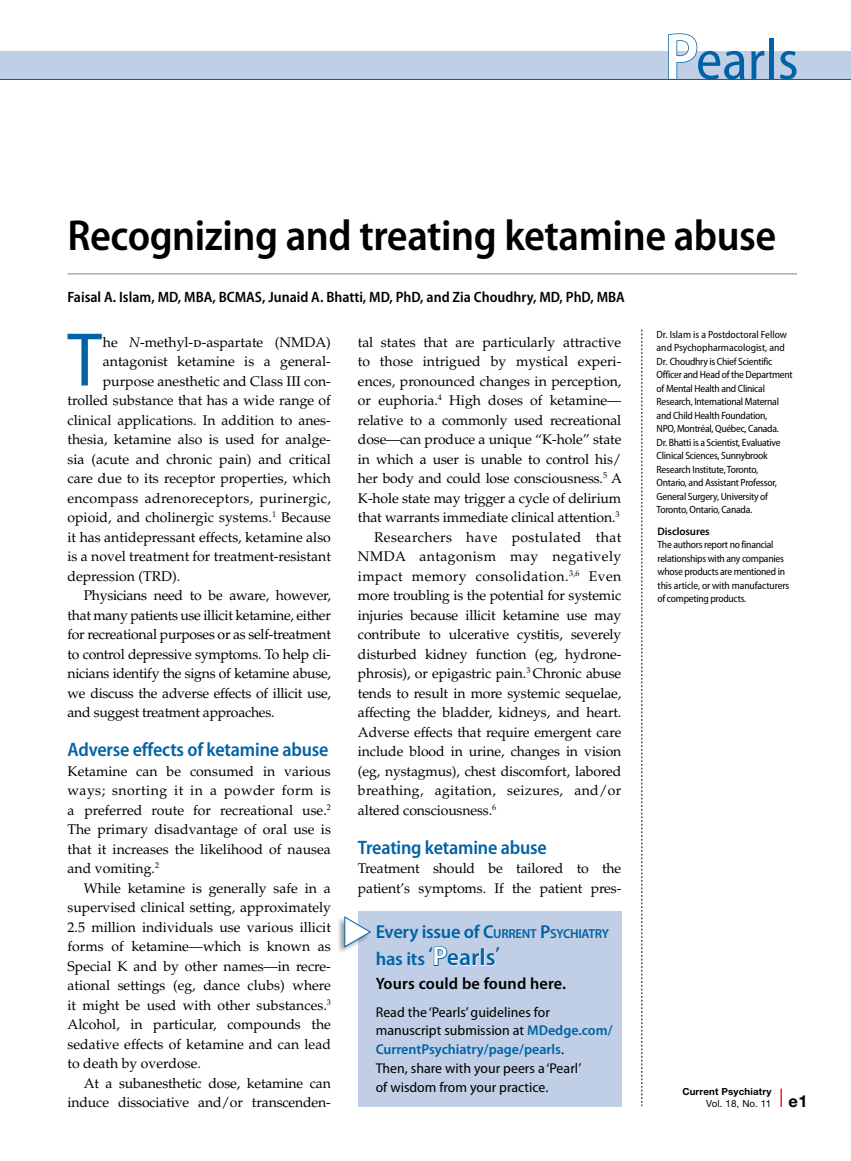
<style>
.page{position:relative;width:851px;height:1161px;background:#fff}
.page>*{position:absolute;margin:0;border:0;box-sizing:border-box;transform-origin:0 0}
.body_dropcap{font:semi-condensed 76.8px "Myriad Pro";color:#0063a5}
.t1{font:semi-condensed 57px "Myriad Pro";color:#0063a5}
.t2{font:600 semi-condensed 43.5px "Myriad Pro";letter-spacing:-.01em;color:#000}
.sub2{font:600 semi-condensed 19.5px "Myriad Pro";letter-spacing:-.01em;color:#0063a5}
.t3{font:600 semi-condensed 18.75px "Myriad Pro";letter-spacing:-.01em;color:#0063a5;scale:1.06 1}
.t4{font:600 semi-condensed 16.5px "Myriad Pro";letter-spacing:.01em;color:#000;scale:1.06 1}
.t5{font:700 16.5px "Helvetica Neue LT Std";color:#000}
.bbody_byline{font:600 semi-condensed 15px "Myriad Pro";color:#000}
.t6{font:semi-condensed 14.25px/18.8px "Myriad Pro";color:#000;scale:1.06 1}
.body_indent{font:14.1px/19.5px "Palatino LT Std";letter-spacing:-.01em;color:#000;text-align:justify}
.body_dropcap-2{font:14.1px "Palatino LT Std";color:#000}
.body{font:14.1px/19.5px "Palatino LT Std";letter-spacing:-.01em;color:#000;text-align:justify}
.body_dropcap-3{font:14.1px "Palatino LT Std";letter-spacing:.02em;color:#000}
.t7{font:600 semi-condensed 13.2px "Myriad Pro";letter-spacing:-.02em;color:#0063a5;scale:1.06 1}
.bbody_disclosure{font:600 10.8px "Myriad Pro";letter-spacing:-.01em;color:#000}
.body_af{font:semi-condensed 10.5px/13.5px "Myriad Pro";letter-spacing:-.025em;color:#000}
.disclosure{font:semi-condensed 10.5px/13.5px "Myriad Pro";letter-spacing:-.025em;color:#000}
.t8{font:700 9.75px "Helvetica Neue LT Std";letter-spacing:.015em;color:#000}
.t9{font:9.75px "Helvetica Neue LT Std";letter-spacing:.015em;color:#000}
.s1{font-weight:600;font-size:66px;color:#fff}
.s2{font-style:italic}
.s3{font-size:18.75px}
.s4{font-size:27px;color:#fff}
.s5{font-size:24px}
.s6{font-weight:600;color:#0063a5}
</style>
<div class="page">
<svg style="left:641px;top:330px;width:1px;height:776px"></svg>
<hr style="left:68px;top:274px;width:728px;height:1px;background:#808285">
<svg style="left:780px;top:1089px;width:1px;height:18px"></svg>
<div style="left:0;top:51px;width:850px;height:28px;background:#c0cfe6"></div>
<svg style="left:668px;top:33px;width:30px;height:46px"></svg>
<hr style="left:0;top:79px;width:850px;height:1px;background:#0063a5">
<div style="left:358px;top:911px;width:263px;height:195px;background:#c0cfe6"></div>
<svg style="left:433px;top:946px;width:47px;height:20px"></svg>
<div style="left:481px;top:948px;width:3px;height:17px;border:1px solid #fff"></div>
<svg style="left:486px;top:953px;width:9px;height:13px"></svg>
<div style="left:336px;top:915px;width:36px;height:40px;background:#000;opacity:.4"></div>
<svg style="left:344px;top:916px;width:27px;height:32px"></svg>
<h2 class="t1" style="left:664px;top:25px;width:136px"><span class="s1">P</span>earls</h2>
<p class="t2" style="left:68px;top:208px;width:710px">Recognizing and treating ketamine abuse</p>
<p class="bbody_byline" style="left:68px;top:287px;width:559px">Faisal A. Islam, MD, MBA, BCMAS, Junaid A. Bhatti, MD, PhD, and Zia Choudhry, MD, PhD, MBA</p>
<p class="body_af" style="left:656px;top:327px;width:138px">Dr. Islam is a Postdoctoral Fellow and Psychopharmacologist, and<br>Dr. Choudhry is Chief Scientific<br>Officer and Head of the Department of Mental Health and Clinical<br>Research, International Maternal and Child Health Foundation,<br>NPO, Montréal, Québec, Canada.<br>Dr. Bhatti is a Scientist, Evaluative<br>Clinical Sciences, Sunnybrook<br>Research Institute, Toronto,<br>Ontario, and Assistant Professor,<br>General Surgery, University of<br>Toronto, Ontario, Canada.</p>
<p class="bbody_disclosure" style="left:657px;top:524px;width:54px">Disclosures</p>
<p class="disclosure" style="left:657px;top:538px;width:133px">The authors report no financial relationships with any companies whose products are mentioned in this article, or with manufacturers of competing products.</p>
<p class="body_dropcap" style="left:67px;top:313px;width:36px">T</p>
<p class="body_dropcap-2" style="left:103px;top:333px;width:229px">he <span class="s2">N</span>-methyl-d-aspartate (NMDA)</p>
<p class="body_indent" style="left:358px;top:332px;width:266px">tal states that are particularly attractive to those intrigued by mystical experi&shy;ences, pronounced changes in perception, or euphoria.<sup>4</sup> High doses of ketamine— relative to a commonly used recreational dose—can produce a unique “K-hole” state in which a user is unable to control his/ her body and could lose consciousness.<sup>5</sup> A K-hole state may trigger a cycle of delirium that warrants immediate clinical attention.<sup>3</sup></p>
<p class="body_indent" style="left:358px;top:527px;width:265px;text-indent:16px">Researchers have postulated that NMDA antagonism may negatively impact memory consolidation.<sup>3,6</sup> Even more troubling is the potential for systemic injuries because illicit ketamine use may contribute to ulcerative cystitis, severely disturbed kidney function (eg, hydrone&shy;phrosis), or epigastric pain.<sup>3</sup> Chronic abuse tends to result in more systemic sequelae, affecting the bladder, kidneys, and heart.<br>Adverse effects that require emergent care include blood in urine, changes in vision (eg, nystagmus), chest discomfort, labored breathing, agitation, seizures, and/or altered consciousness.<sup>6</sup></p>
<p class="sub2" style="left:358px;top:835px;width:190px">Treating ketamine abuse</p>
<p class="body" style="left:358px;top:859px;width:265px">Treatment should be tailored to the patient’s symptoms. If the patient pres-</p>
<p class="body_dropcap-2" style="left:103px;top:353px;width:229px">antagonist ketamine is a general-</p>
<p class="body_dropcap-2" style="left:103px;top:372px;width:229px">purpose anesthetic and Class III con-</p>
<p class="body_dropcap-2" style="left:68px;top:392px;width:265px">trolled substance that has a wide range of</p>
<p class="body_dropcap-2" style="left:68px;top:411px;width:265px">clinical applications. In addition to anes-</p>
<p class="body_dropcap-2" style="left:68px;top:431px;width:265px">thesia, ketamine also is used for analge-</p>
<p class="body_dropcap-2" style="left:68px;top:450px;width:265px">sia (acute and chronic pain) and critical</p>
<p class="body_dropcap-2" style="left:68px;top:470px;width:265px">care due to its receptor properties, which</p>
<p class="body_dropcap-3" style="left:68px;top:489px;width:265px">encompass adrenoreceptors, purinergic,</p>
<p class="body_dropcap-2" style="left:68px;top:509px;width:265px">opioid, and cholinergic systems.<sup>1</sup> Because</p>
<p class="body_dropcap-2" style="left:68px;top:528px;width:265px">it has antidepressant effects, ketamine also</p>
<p class="body_dropcap-2" style="left:68px;top:548px;width:265px">is a novel treatment for treatment-resistant</p>
<p class="body_dropcap-2" style="left:68px;top:567px;width:114px">depression (TRD).</p>
<p class="body_indent" style="left:68px;top:586px;width:265px;text-indent:16px">Physicians need to be aware, however, that many patients use illicit ketamine, either for recreational purposes or as self-treatment to control depressive symptoms. To help cli&shy;nicians identify the signs of ketamine abuse, we discuss the adverse effects of illicit use, and suggest treatment approaches.</p>
<p class="sub2" style="left:68px;top:737px;width:262px">Adverse effects of ketamine abuse</p>
<p class="body" style="left:68px;top:761px;width:265px">Ketamine can be consumed in various ways; snorting it in a powder form is a preferred route for recreational use.<sup>2<br></sup>The primary disadvantage of oral use is that it increases the likelihood of nausea and vomiting.<sup>2</sup></p>
<p class="body_indent" style="left:68px;top:878px;width:265px;text-indent:16px">While ketamine is generally safe in a supervised clinical setting, approximately 2.5 million individuals use various illicit forms of ketamine—which is known as Special K and by other names—in recre&shy;ational settings (eg, dance clubs) where it might be used with other substances.<sup>3<br></sup>Alcohol, in particular, compounds the sedative effects of ketamine and can lead to death by overdose.</p>
<p class="body_indent" style="left:68px;top:1073px;width:265px;text-align:right">At a subanesthetic dose, ketamine can induce dissociative and/or transcenden-</p>
<p class="t7" style="left:376px;top:926px;width:221px"><span class="s3">Every issue of</span> <span class="s3">C</span>URRENT <span class="s3">P</span>SYCHIATRY</p>
<p class="t3" style="left:376px;top:947px;width:119px">has its ‘<span class="s4">P</span><span class="s5">earls</span>’</p>
<p class="t4" style="left:376px;top:973px;width:181px">Yours could be found here.</p>
<p class="t6" style="left:376px;top:1002px;width:225px">Read the ‘Pearls’ guidelines for manuscript submission at <span class="s6">MDedge.com/ CurrentPsychiatry/page/pearls</span>.<br>Then, share with your peers a ‘Pearl’<br>of wisdom from your practice.</p>
<p class="t8" style="left:682px;top:1085px;width:90px">Current Psychiatry</p>
<p class="t9" style="left:706px;top:1098px;width:67px">Vol. 18, No. 11</p>
<p class="t5" style="left:788px;top:1091px;width:20px">e1</p>
</div>
